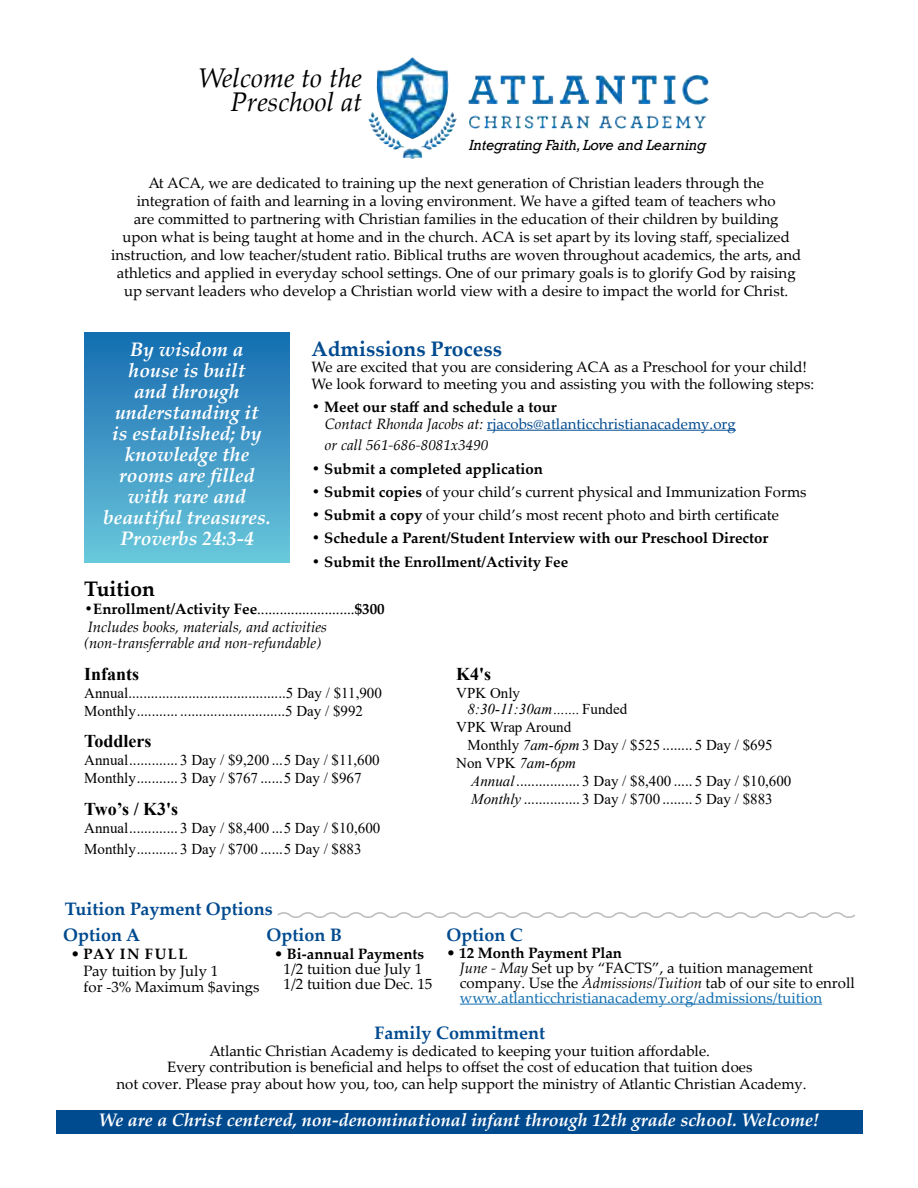
<style>
.page{position:relative;width:918px;height:1188px;background:#fff}
.page>*{position:absolute;margin:0;border:0;box-sizing:border-box;transform-origin:0 0}
.t1{font:italic 27px/24px "Palatino Linotype";color:#000;text-align:right}
.t2{font:700 21px "Palatino Linotype";color:#004a8f}
.t3{font:700 21px "Palatino Linotype";color:#000}
.t4{font:italic 700 19.5px/21px "Palatino Linotype";color:#fff;text-align:center}
.t5{font:italic 700 18px "Palatino Linotype";color:#fff}
.t6{font:700 18px "Palatino Linotype";color:#004a8f}
.t7{font:700 18px "Times New Roman";color:#000}
.t8{font:15px/18px "Palatino Linotype";color:#000}
.t9{font:15px/18px "Times New Roman";color:#000}
.t10{font:italic 15px/18px "Palatino Linotype";color:#000}
.t11{font:700 15px "Palatino Linotype";color:#000}
.t12{font:15px/16.5px "Palatino Linotype";color:#004a8f}
.t13{font:italic 15px/16.5px "Times New Roman";color:#000}
.t14{font:italic 15px "Rockwell";color:#000}
.s1{font-weight:700;color:#000}
.s2{font-style:italic;color:#000}
.s3{font-weight:700}
.s4{font-weight:700;font-style:normal}
.s5{font-style:normal}
.s6{font-style:italic}
.s7{color:#0f6eb1}
</style>
<div class="page">
<div style="left:84px;top:333px;width:206px;height:230px;background:linear-gradient(to bottom,#166cb1,#6ac6db)"></div>
<hr style="left:487px;top:430px;width:249px;height:1px;background:#004a8f">
<img style="left:377px;top:58px;width:35px;height:71px">
<div style="left:56px;top:1110px;width:807px;height:23px;background:#004a8f"></div>
<img style="left:682px;top:75px;width:27px;height:30px">
<svg style="left:277px;top:912px;width:578px;height:6px"></svg>
<hr style="left:460px;top:1004px;width:362px;height:1px;background:#0f6eb1">
<h1 class="t1" style="left:198px;top:65px;width:165px">Welcome to the<br>Preschool at</h1>
<p class="t14" style="left:469px;top:137px;width:239px">Integrating Faith, Love and Learning</p>
<p class="t8" style="left:111px;top:173px;width:692px;text-align:center">At ACA, we are dedicated to training up the next generation of Christian leaders through the integration of faith and learning in a loving environment. We have a gifted team of teachers who<br>are committed to partnering with Christian families in the education of their children by building<br>upon what is being taught at home and in the church. ACA is set apart by its loving staff, specialized instruction, and low teacher/student ratio. Biblical truths are woven throughout academics, the arts, and athletics and applied in everyday school settings. One of our primary goals is to glorify God by raising up servant leaders who develop a Christian world view with a desire to impact the world for Christ.</p>
<h3 class="t4" style="left:103px;top:338px;width:169px">By wisdom a house is built<br>and through understanding it<br>is established; by knowledge the rooms are filled with rare and beautiful treasures.<br>Proverbs 24:3-4</h3>
<h2 class="t2" style="left:311px;top:334px;width:192px">Admissions Process</h2>
<p class="t8" style="left:311px;top:358px;width:504px;line-height:16.5px">We are excited that you are considering ACA as a Preschool for your child!<br>We look forward to meeting you and assisting you with the following steps:</p>
<p class="t12" style="left:325px;top:398px;width:412px;text-indent:-14px"><span class="s1">• Meet our staff and schedule a tour<br></span><span class="s2">Contact Rhonda Jacobs at:</span> rjacobs@atlanticchristianacademy.org</p>
<p class="t10" style="left:325px;top:436px;width:165px">or call 561-686-8081x3490</p>
<p class="t11" style="left:311px;top:458px;width:233px">• Submit a completed application</p>
<p class="t8" style="left:311px;top:482px;width:497px"><span class="s3">• Submit copies</span> of your child’s current physical and Immunization Forms</p>
<p class="t8" style="left:311px;top:505px;width:469px"><span class="s3">• Submit a copy</span> of your child’s most recent photo and birth certificate</p>
<p class="t11" style="left:311px;top:528px;width:459px">• Schedule a Parent/Student Interview with our Preschool Director</p>
<p class="t11" style="left:311px;top:551px;width:258px">• Submit the Enrollment/Activity Fee</p>
<h2 class="t3" style="left:84px;top:574px;width:72px">Tuition</h2>
<p class="t10" style="left:84px;top:599px;width:302px"><span class="s4">•Enrollment/Activity Fee</span><span class="s5">..........................</span><span class="s4">$300<br></span>Includes books, materials, and activities</p>
<p class="t10" style="left:84px;top:634px;width:239px">(non-transferrable and non-refundable)</p>
<p class="t7" style="left:84px;top:661px;width:57px">Infants</p>
<p class="t9" style="left:84px;top:683px;width:299px">Annual..........................................5 Day / $11,900<br>Monthly........... ............................5 Day / $992</p>
<p class="t7" style="left:84px;top:728px;width:69px">Toddlers</p>
<p class="t9" style="left:84px;top:751px;width:297px">Annual............. 3 Day / $9,200 ...5 Day / $11,600<br>Monthly........... 3 Day / $767 ......5 Day / $967</p>
<p class="t7" style="left:84px;top:796px;width:96px">Two’s / K3's</p>
<p class="t9" style="left:84px;top:816px;width:298px;line-height:21.6px">Annual............. 3 Day / $8,400 ...5 Day / $10,600<br>Monthly........... 3 Day / $700 ......5 Day / $883</p>
<p class="t7" style="left:456px;top:661px;width:37px">K4's</p>
<p class="t13" style="left:468px;top:684px;width:161px;text-indent:-11px"><span class="s5">VPK Only<br></span>8:30-11:30am....... <span class="s5">Funded</span></p>
<p class="t9" style="left:456px;top:718px;width:116px">VPK Wrap Around</p>
<p class="t9" style="left:468px;top:736px;width:307px">Monthly <span class="s6">7am-6pm</span> 3 Day / $525 ........ 5 Day / $695</p>
<p class="t13" style="left:456px;top:755px;width:121px"><span class="s5">Non VPK</span> 7am-6pm</p>
<p class="t9" style="left:471px;top:772px;width:322px"><span class="s6">Annual</span>................. 3 Day / $8,400 ..... 5 Day / $10,600</p>
<p class="t9" style="left:471px;top:790px;width:303px"><span class="s6">Monthly</span> ............... 3 Day / $700 ........ 5 Day / $883</p>
<p class="t6" style="left:65px;top:897px;width:210px">Tuition Payment Options</p>
<p class="t6" style="left:63px;top:922px;width:78px">Option A</p>
<p class="t8" style="left:83px;top:945px;width:178px;line-height:16.5px;text-indent:-13px">• <span class="s3">PAY IN FULL<br></span>Pay tuition by July 1<br>for -3% Maximum $avings</p>
<p class="t6" style="left:267px;top:922px;width:77px">Option B</p>
<p class="t8" style="left:284px;top:946px;width:150px;line-height:15px;text-indent:-9px">• <span class="s3">Bi-annual Payments<br></span>1/2 tuition due July 1<br>1/2 tuition due Dec. 15</p>
<p class="t6" style="left:446px;top:922px;width:78px">Option C</p>
<p class="t8" style="left:460px;top:944px;width:396px;line-height:15px;text-indent:-14px">• <span class="s3">12 Month Payment Plan<br></span><span class="s6">June - May</span> Set up by “FACTS”, a tuition management company. Use the <span class="s6">Admissions/Tuition</span> tab of our site to enroll <span class="s7">www.atlanticchristianacademy.org/admissions/tuition</span></p>
<p class="t6" style="left:374px;top:1021px;width:172px">Family Commitment</p>
<p class="t8" style="left:117px;top:1042px;width:692px;line-height:16.5px;text-align:center">Atlantic Christian Academy is dedicated to keeping your tuition affordable.<br>Every contribution is beneficial and helps to offset the cost of education that tuition does<br>not cover. Please pray about how you, too, can help support the ministry of Atlantic Christian Academy.</p>
<p class="t5" style="left:99px;top:1107px;width:722px">We are a Christ centered, non-denominational infant through 12th grade school. Welcome!</p>
</div>
